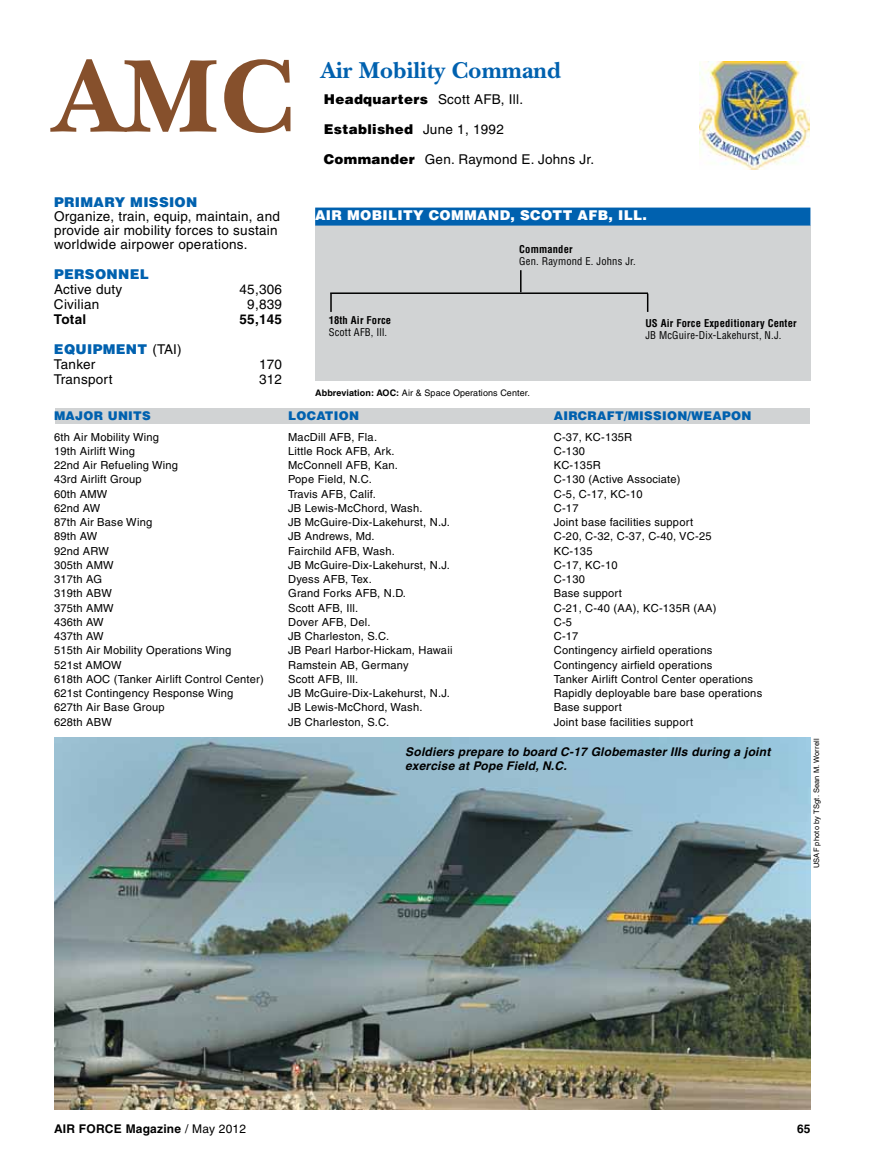
<style>
.page{position:relative;width:878px;height:1175px;background:#fff}
.page>*{position:absolute;margin:0;border:0;box-sizing:border-box;transform-origin:0 0}
.t1{font:700 108px "New Baskerville";color:#86502c}
.t2{font:700 24px "New Baskerville";color:#0061af}
.t3{font:13.5px/14.2px "Helvetica";letter-spacing:.02em;color:#000}
.t4{font:900 13.5px "Helvetica";letter-spacing:.025em;color:#fff}
.t5{font:900 13.5px "Helvetica";letter-spacing:.025em;color:#0061af}
.t6{font:900 13.5px "Helvetica";letter-spacing:.025em;color:#000}
.t7{font:700 13.5px "Helvetica";letter-spacing:.02em;color:#000}
.t8{font:italic 700 12px/13.5px "Helvetica";letter-spacing:.02em;color:#000}
.t9{font:900 12px "Helvetica";letter-spacing:.025em;color:#0061af}
.t10{font:700 12px "Helvetica";letter-spacing:.02em;color:#000}
.t11{font:11.1px "Helvetica";letter-spacing:.02em;color:#000}
.t12{font:condensed 10.5px "Helvetica";letter-spacing:.015em;color:#000}
.t13{font:700 condensed 10.5px "Helvetica";letter-spacing:.015em;color:#000}
.t14{font:9px "Helvetica";letter-spacing:.01em;color:#000}
.t15{font:7.5px "Helvetica";letter-spacing:.02em;color:#000}
.s1{font-weight:900}
.s2{font-weight:400}
.s3{font-weight:900;color:#0061af}
.s4{font-weight:700}
</style>
<div class="page">
<div style="left:315px;top:225px;width:495px;height:155px;background:#d1d3d4"></div>
<svg style="left:330px;top:294px;width:2px;height:18px"></svg>
<div style="left:315px;top:207px;width:495px;height:18px;background:#0061af"></div>
<hr style="left:330px;top:292px;width:318px;height:2px;background:#000">
<svg style="left:520px;top:270px;width:1px;height:22px"></svg>
<svg style="left:647px;top:294px;width:1px;height:18px"></svg>
<img style="left:699px;top:61px;width:110px;height:109px">
<div style="left:55px;top:408px;width:754px;height:15px;background:#d1d3d4"></div>
<img style="left:54px;top:737px;width:756px;height:372px">
<h1 class="t1" style="left:54px;top:33px;width:242px">AMC</h1>
<h2 class="t2" style="left:321px;top:56px;width:241px">Air Mobility Command</h2>
<p class="t3" style="left:324px;top:92px;width:201px"><span class="s1">HEADQUARTERS</span> Scott AFB, Ill.</p>
<p class="t6" style="left:324px;top:120px;width:181px">ESTABLISHED <span class="s2">June 1, 1992</span></p>
<p class="t3" style="left:324px;top:152px;width:272px"><span class="s1">COMMANDER</span> Gen. Raymond E. Johns Jr.</p>
<p class="t5" style="left:54px;top:193px;width:145px">PRIMARY MISSION</p>
<p class="t3" style="left:54px;top:209px;width:227px">Organize, train, equip, maintain, and provide air mobility forces to sustain worldwide airpower operations.</p>
<p class="t5" style="left:54px;top:266px;width:96px">PERSONNEL</p>
<p class="t3" style="left:54px;top:282px;width:70px">Active duty</p>
<p class="t3" style="left:239px;top:282px;width:44px">45,306</p>
<p class="t3" style="left:54px;top:297px;width:47px">Civilian</p>
<p class="t3" style="left:247px;top:297px;width:36px">9,839</p>
<p class="t7" style="left:54px;top:311px;width:34px">Total</p>
<p class="t7" style="left:239px;top:311px;width:44px">55,145</p>
<p class="t3" style="left:54px;top:342px;width:129px;line-height:15px"><span class="s3">EQUIPMENT</span> (TAI)<br>Tanker</p>
<p class="t3" style="left:259px;top:357px;width:25px">170</p>
<p class="t3" style="left:54px;top:372px;width:60px">Transport</p>
<p class="t3" style="left:259px;top:372px;width:25px">312</p>
<p class="t4" style="left:315px;top:207px;width:274px">AIR MOBILITY COMMAND, SCOTT AFB</p>
<p class="t4" style="left:608px;top:207px;width:40px">, ILL.</p>
<p class="t13" style="left:328px;top:314px;width:64px">18th Air Force</p>
<p class="t12" style="left:328px;top:326px;width:60px">Scott AFB, Ill.</p>
<p class="t13" style="left:519px;top:243px;width:55px">Commander</p>
<p class="t12" style="left:519px;top:255px;width:118px">Gen. Raymond E. Johns Jr.</p>
<p class="t13" style="left:645px;top:316px;width:153px">US Air Force Expeditionary Center</p>
<p class="t12" style="left:645px;top:328px;width:138px">JB McGuire-Dix-Lakehurst, N.J.</p>
<p class="t14" style="left:315px;top:387px;width:216px"><span class="s4">Abbreviation: AOC:</span> Air &amp; Space Operations Center.</p>
<p class="t9" style="left:54px;top:407px;width:98px">MAJOR UNITS</p>
<p class="t9" style="left:288px;top:407px;width:72px">LOCATION</p>
<p class="t9" style="left:553px;top:407px;width:199px">AIRCRAFT/MISSION/WEAPON</p>
<p class="t11" style="left:54px;top:430px;width:106px">6th Air Mobility Wing</p>
<p class="t11" style="left:288px;top:430px;width:90px">MacDill AFB, Fla.</p>
<p class="t11" style="left:554px;top:430px;width:80px">C-37, KC-135R</p>
<p class="t11" style="left:54px;top:444px;width:82px">19th Airlift Wing</p>
<p class="t11" style="left:288px;top:444px;width:108px">Little Rock AFB, Ark.</p>
<p class="t11" style="left:554px;top:444px;width:33px">C-130</p>
<p class="t11" style="left:54px;top:458px;width:125px">22nd Air Refueling Wing</p>
<p class="t11" style="left:288px;top:458px;width:111px">McConnell AFB, Kan.</p>
<p class="t11" style="left:554px;top:458px;width:48px">KC-135R</p>
<p class="t11" style="left:54px;top:473px;width:89px">43rd Airlift Group</p>
<p class="t11" style="left:288px;top:473px;width:85px">Pope Field, N.C.</p>
<p class="t11" style="left:554px;top:473px;width:128px">C-130 (Active Associate)</p>
<p class="t11" style="left:54px;top:487px;width:55px">60th AMW</p>
<p class="t11" style="left:288px;top:487px;width:89px">Travis AFB, Calif.</p>
<p class="t11" style="left:554px;top:487px;width:90px">C-5, C-17, KC-10</p>
<p class="t11" style="left:54px;top:501px;width:48px">62nd AW</p>
<p class="t11" style="left:288px;top:501px;width:136px">JB Lewis-McChord, Wash.</p>
<p class="t11" style="left:554px;top:501px;width:26px">C-17</p>
<p class="t11" style="left:54px;top:516px;width:100px">87th Air Base Wing</p>
<p class="t11" style="left:288px;top:516px;width:163px">JB McGuire-Dix-Lakehurst, N.J.</p>
<p class="t11" style="left:554px;top:516px;width:141px">Joint base facilities support</p>
<p class="t11" style="left:54px;top:530px;width:45px">89th AW</p>
<p class="t11" style="left:288px;top:530px;width:88px">JB Andrews, Md.</p>
<p class="t11" style="left:554px;top:530px;width:159px">C-20, C-32, C-37, C-40, VC-25</p>
<p class="t11" style="left:54px;top:544px;width:56px">92nd ARW</p>
<p class="t11" style="left:288px;top:544px;width:108px">Fairchild AFB, Wash.</p>
<p class="t11" style="left:554px;top:544px;width:40px">KC-135</p>
<p class="t11" style="left:54px;top:558px;width:61px">305th AMW</p>
<p class="t11" style="left:288px;top:558px;width:163px">JB McGuire-Dix-Lakehurst, N.J.</p>
<p class="t11" style="left:554px;top:558px;width:65px">C-17, KC-10</p>
<p class="t11" style="left:54px;top:573px;width:50px">317th AG</p>
<p class="t11" style="left:288px;top:573px;width:85px">Dyess AFB, Tex.</p>
<p class="t11" style="left:554px;top:573px;width:33px">C-130</p>
<p class="t11" style="left:54px;top:587px;width:59px">319th ABW</p>
<p class="t11" style="left:288px;top:587px;width:119px">Grand Forks AFB, N.D.</p>
<p class="t11" style="left:553px;top:587px;width:70px">Base support</p>
<p class="t11" style="left:54px;top:601px;width:61px">375th AMW</p>
<p class="t11" style="left:288px;top:601px;width:71px">Scott AFB, Ill.</p>
<p class="t11" style="left:553px;top:601px;width:164px">C-21, C-40 (AA), KC-135R (AA)</p>
<p class="t11" style="left:54px;top:615px;width:51px">436th AW</p>
<p class="t11" style="left:288px;top:615px;width:84px">Dover AFB, Del.</p>
<p class="t11" style="left:553px;top:615px;width:20px">C-5</p>
<p class="t11" style="left:54px;top:630px;width:51px">437th AW</p>
<p class="t11" style="left:288px;top:630px;width:102px">JB Charleston, S.C.</p>
<p class="t11" style="left:553px;top:630px;width:26px">C-17</p>
<p class="t11" style="left:54px;top:644px;width:179px">515th Air Mobility Operations Wing</p>
<p class="t11" style="left:288px;top:644px;width:166px">JB Pearl Harbor-Hickam, Hawaii</p>
<p class="t11" style="left:553px;top:644px;width:160px">Contingency airfield operations</p>
<p class="t11" style="left:54px;top:658px;width:69px">521st AMOW</p>
<p class="t11" style="left:288px;top:658px;width:122px">Ramstein AB, Germany</p>
<p class="t11" style="left:553px;top:658px;width:160px">Contingency airfield operations</p>
<p class="t11" style="left:54px;top:672px;width:211px">618th AOC (Tanker Airlift Control Center)</p>
<p class="t11" style="left:288px;top:672px;width:71px">Scott AFB, Ill.</p>
<p class="t11" style="left:553px;top:672px;width:201px">Tanker Airlift Control Center operations</p>
<p class="t11" style="left:54px;top:687px;width:181px">621st Contingency Response Wing</p>
<p class="t11" style="left:288px;top:687px;width:163px">JB McGuire-Dix-Lakehurst, N.J.</p>
<p class="t11" style="left:553px;top:687px;width:210px">Rapidly deployable bare base operations</p>
<p class="t11" style="left:54px;top:701px;width:112px">627th Air Base Group</p>
<p class="t11" style="left:288px;top:701px;width:136px">JB Lewis-McChord, Wash.</p>
<p class="t11" style="left:553px;top:701px;width:70px">Base support</p>
<p class="t11" style="left:54px;top:715px;width:59px">628th ABW</p>
<p class="t11" style="left:288px;top:715px;width:102px">JB Charleston, S.C.</p>
<p class="t11" style="left:553px;top:715px;width:141px">Joint base facilities support</p>
<p class="t8" style="left:405px;top:745px;width:366px">Soldiers prepare to board C-17 Globemaster IIIs during a joint exercise at Pope Field, N.C.</p>
<p class="t15" style="left:812px;top:868px;width:131px;rotate:-90deg">USAF photo by TSgt. Sean M. Worrell</p>
<p class="t10" style="left:54px;top:1121px;width:194px">AIR FORCE Magazine <span class="s2">/ May 2012</span></p>
<p class="t10" style="left:797px;top:1121px;width:15px">65</p>
</div>
